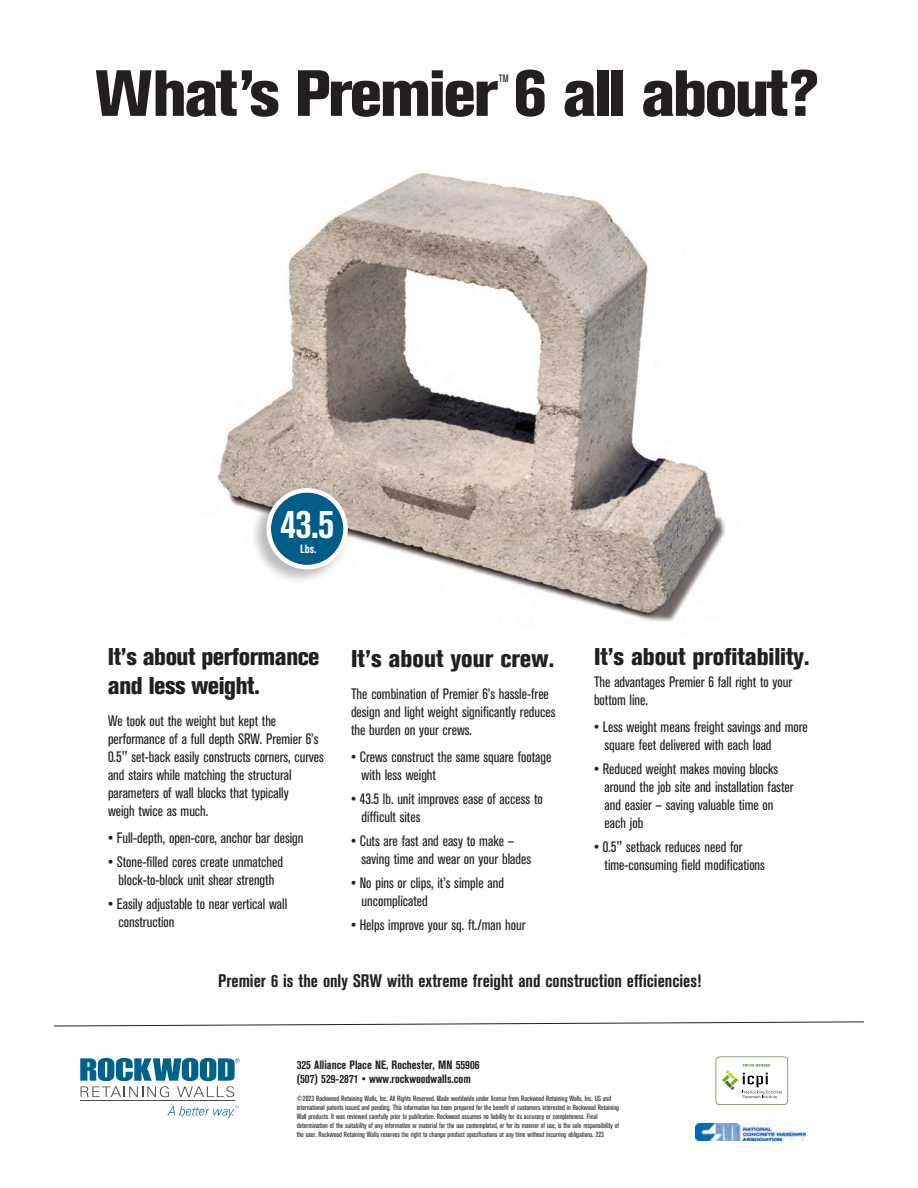
<style>
.page{position:relative;width:918px;height:1188px;background:#fff}
.page>*{position:absolute;margin:0;border:0;box-sizing:border-box;transform-origin:0 0}
.t1{font:800 condensed 64.5px "Akzidenz Grotesk BE";letter-spacing:-.04em;color:#231f20;scale:1.07 1}
.t2{font:700 condensed 40.5px "Akzidenz Grotesk BE";color:#fff}
.t3{font:800 condensed 24px/29.4px "Akzidenz Grotesk BE";letter-spacing:-.005em;color:#231f20}
.t4{font:700 condensed 18px "Akzidenz Grotesk BE";color:#231f20}
.t5{font:15px/18px "Skia";color:#231f20}
.t6{font:700 condensed 12px/14.4px "Akzidenz Grotesk BE";color:#231f20}
.t7{font:700 condensed 12px "Akzidenz Grotesk BE";color:#fff}
.t8{font:10.5px "Skia";color:#231f20}
.t9{font:7.5px/9px "Skia";color:#231f20}
</style>
<div class="page">
<img style="left:217px;top:172px;width:508px;height:450px">
<svg style="left:80px;top:1058px;width:159px;height:39px"></svg>
<hr style="left:80px;top:1100px;width:154px;height:1px;background:#4d4d4d">
<svg style="left:167px;top:1106px;width:72px;height:12px"></svg>
<svg style="left:54px;top:1021px;width:810px;height:6px"></svg>
<svg style="left:716px;top:1057px;width:72px;height:48px"></svg>
<img style="left:695px;top:1123px;width:110px;height:17px">
<img style="left:247px;top:481px;width:108px;height:108px">
<svg style="left:266px;top:488px;width:82px;height:81px"></svg>
<h1 class="t1" style="left:96px;top:70px;width:678px">What’s Premier 6 all about?</h1>
<p class="t8" style="left:499px;top:74px;width:11px">TM</p>
<h2 class="t2" style="left:280px;top:510px;width:56px">43.5</h2>
<p class="t7" style="left:300px;top:545px;width:18px">Lbs.</p>
<h3 class="t3" style="left:108px;top:644px;width:213px">It’s about performance and less weight.</h3>
<p class="t5" style="left:108px;top:713px;width:217px">We took out the weight but kept the performance of a full depth SRW. Premier 6’s 0.5" set-back easily constructs corners, curves and stairs while matching the structural parameters of wall blocks that typically<br>weigh twice as much.</p>
<p class="t5" style="left:108px;top:830px;width:197px">• Full-depth, open-core, anchor bar design</p>
<p class="t5" style="left:108px;top:854px;width:177px;text-align:center">• Stone-filled cores create unmatched block-to-block unit shear strength</p>
<p class="t5" style="left:119px;top:896px;width:170px;text-indent:-11px">• Easily adjustable to near vertical wall construction</p>
<h3 class="t3" style="left:351px;top:646px;width:205px">It’s about your crew.</h3>
<p class="t5" style="left:351px;top:686px;width:206px">The combination of Premier 6’s hassle-free design and light weight significantly reduces the burden on your crews.</p>
<p class="t5" style="left:362px;top:749px;width:191px;text-indent:-11px">• Crews construct the same square footage with less weight</p>
<p class="t5" style="left:362px;top:791px;width:183px;text-indent:-11px">• 43.5 lb. unit improves ease of access to difficult sites</p>
<p class="t5" style="left:362px;top:833px;width:171px;text-indent:-11px">• Cuts are fast and easy to make — saving time and wear on your blades</p>
<p class="t5" style="left:362px;top:875px;width:144px;text-indent:-11px">• No pins or clips, it’s simple and uncomplicated</p>
<p class="t5" style="left:351px;top:917px;width:176px">• Helps improve your sq. ft./man hour</p>
<h3 class="t3" style="left:594px;top:644px;width:217px">It’s about profitability.</h3>
<p class="t5" style="left:594px;top:674px;width:200px">The advantages Premier 6 fall right to your bottom line.</p>
<p class="t5" style="left:605px;top:719px;width:205px;text-indent:-11px">• Less weight means freight savings and more square feet delivered with each load</p>
<p class="t5" style="left:605px;top:761px;width:190px;text-indent:-11px">• Reduced weight makes moving blocks around the job site and installation faster and easier — saving valuable time on each job</p>
<p class="t5" style="left:605px;top:839px;width:162px;text-indent:-11px">• 0.5" setback reduces need for time-consuming field modifications</p>
<p class="t4" style="left:218px;top:974px;width:485px">Premier 6 is the only SRW with extreme freight and construction efficiencies!</p>
<p class="t6" style="left:297px;top:1058px;width:184px">325 Alliance Place NE, Rochester, MN 55906 (507) 529-2871 • www.rockwoodwalls.com</p>
<p class="t9" style="left:297px;top:1094px;width:324px">©2023 Rockwood Retaining Walls, Inc. All Rights Reserved. Made worldwide under license from Rockwood Retaining Walls, Inc. US and international patents issued and pending. This information has been prepared for the benefit of customers interested in Rockwood Retaining Wall products. It was reviewed carefully prior to publication. Rockwood assumes no liability for its accuracy or completeness. Final determination of the suitability of any information or material for the use contemplated, or for its manner of use, is the sole responsibility of the user. Rockwood Retaining Walls reserves the right to change product specifications at any time without incurring obligations. 223</p>
</div>
